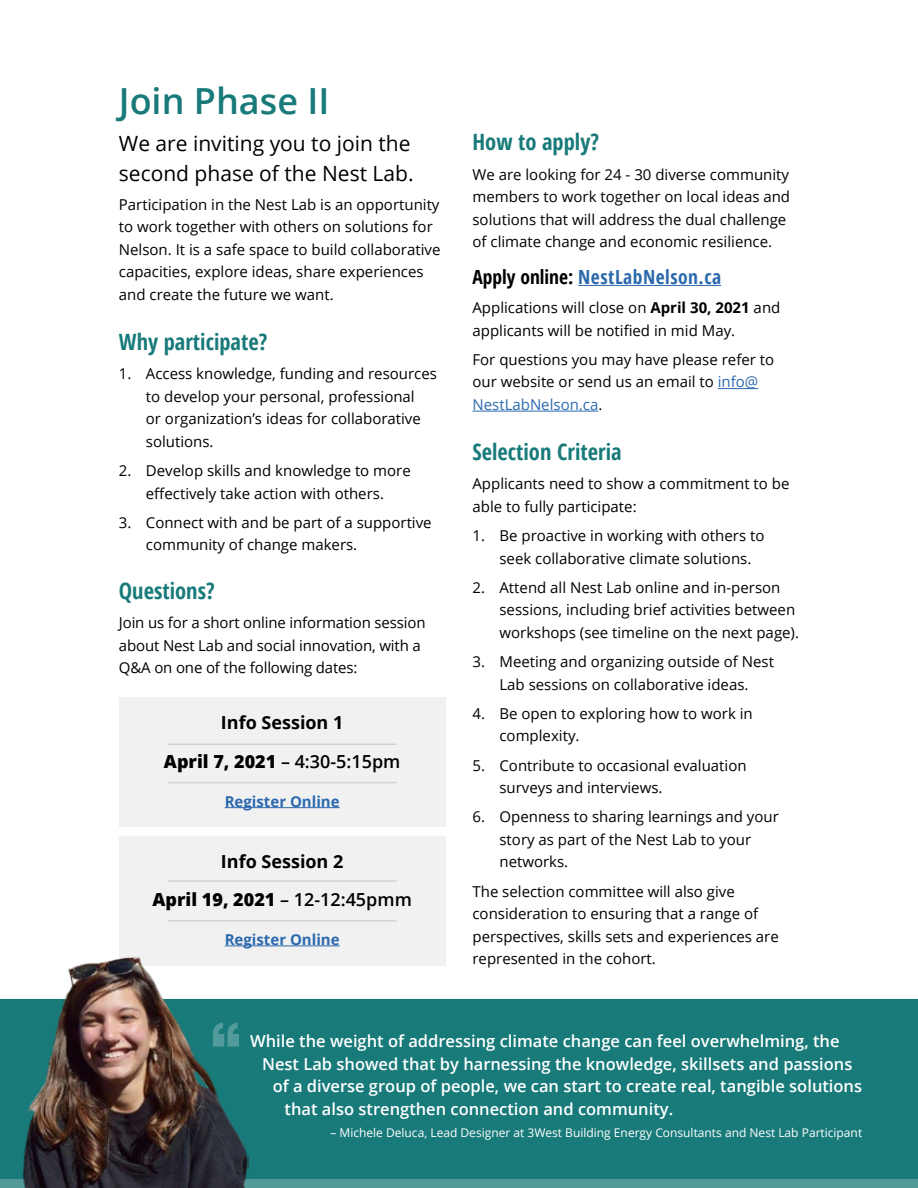
<style>
.page{position:relative;width:918px;height:1188px;background:#fff}
.page>*{position:absolute;margin:0;border:0;box-sizing:border-box;transform-origin:0 0}
.t1{font:600 36px "Open Sans";color:#197a7a}
.t2{font:700 condensed 22.5px "Open Sans";color:#197a7a}
.t3{font:21px/30px "Open Sans";color:#000}
.t4{font:700 condensed 19.5px "Open Sans";letter-spacing:.025em;color:#2b69ad}
.t5{font:700 18px/38.2px "Open Sans";color:#000;text-align:center}
.t6{font:600 16.5px "Open Sans";color:#fff}
.t7{font:15px/22.5px "Open Sans";color:#000}
.t8{font:700 15px "Open Sans";color:#2b69ad}
.t9{font:12px "Open Sans";color:#fff}
.s1{font-weight:800}
.s2{font-weight:600}
.s3{color:#000}
.s4{font-weight:700}
.s5{color:#2b69ad}
</style>
<div class="page">
<div style="left:119px;top:698px;width:327px;height:129px;background:#f1f1f2"></div>
<hr style="left:225px;top:807px;width:115px;height:1px;background:#2b69ad">
<hr style="left:168px;top:744px;width:229px;height:1px;background:#d1d3d4">
<hr style="left:168px;top:782px;width:229px;height:1px;background:#d1d3d4">
<div style="left:119px;top:836px;width:327px;height:130px;background:#f1f1f2"></div>
<hr style="left:225px;top:946px;width:115px;height:1px;background:#2b69ad">
<hr style="left:168px;top:880px;width:229px;height:2px;background:#d1d3d4">
<hr style="left:168px;top:920px;width:229px;height:2px;background:#d1d3d4">
<div style="left:0;top:999px;width:918px;height:189px;background:#197a7a"></div>
<div style="left:0;top:1180px;width:918px;height:8px;background:#539b9b"></div>
<img style="left:18px;top:945px;width:230px;height:243px">
<hr style="left:578px;top:285px;width:143px;height:1px;background:#2b69ad">
<hr style="left:718px;top:388px;width:40px;height:1px;background:#2b69ad">
<hr style="left:472px;top:411px;width:126px;height:1px;background:#2b69ad">
<svg style="left:213px;top:1023px;width:26px;height:24px"></svg>
<h1 class="t1" style="left:119px;top:76px;width:212px">Join Phase II</h1>
<h3 class="t3" style="left:119px;top:128px;width:296px">We are inviting you to join the second phase of the Nest Lab.</h3>
<p class="t7" style="left:119px;top:193px;width:323px">Participation in the Nest Lab is an opportunity to work together with others on solutions for Nelson. It is a safe space to build collaborative capacities, explore ideas, share experiences and create the future we want.</p>
<h2 class="t2" style="left:119px;top:326px;width:150px">Why participate?</h2>
<p class="t7" style="left:146px;top:362px;width:293px;text-indent:-27px">1. Access knowledge, funding and resources to develop your personal, professional<br>or organization’s ideas for collaborative solutions.</p>
<p class="t7" style="left:119px;top:459px;width:293px;text-align:center">2. Develop skills and knowledge to more effectively take action with others.</p>
<p class="t7" style="left:146px;top:511px;width:287px;text-indent:-27px">3. Connect with and be part of a supportive community of change makers.</p>
<h2 class="t2" style="left:119px;top:575px;width:97px">Questions?</h2>
<p class="t7" style="left:119px;top:611px;width:308px">Join us for a short online information session about Nest Lab and social innovation, with a<br>Q&amp;A on one of the following dates:</p>
<p class="t5" style="left:164px;top:703px;width:238px">Info Session 1<br><span class="s1">April 7, 2021</span> <span class="s2">– 4:30-5:15pm</span></p>
<p class="t8" style="left:225px;top:790px;width:117px">Register Online</p>
<p class="t5" style="left:153px;top:841px;width:261px">Info Session 2<br><span class="s1">April 19, 2021</span> <span class="s2">– 12-12:45pmm</span></p>
<p class="t8" style="left:225px;top:929px;width:117px">Register Online</p>
<h2 class="t2" style="left:472px;top:127px;width:128px">How to apply?</h2>
<p class="t7" style="left:472px;top:163px;width:319px">We are looking for 24 - 30 diverse community members to work together on local ideas and solutions that will address the dual challenge of climate change and economic resilience.</p>
<h3 class="t4" style="left:472px;top:263px;width:250px"><span class="s3">Apply online:</span> NestLabNelson.ca</h3>
<p class="t7" style="left:472px;top:296px;width:309px">Applications will close on <span class="s4">April 30, 2021</span> and applicants will be notified in mid May.</p>
<p class="t7" style="left:473px;top:348px;width:303px">For questions you may have please refer to our website or send us an email to <span class="s5">info@<br>NestLabNelson.ca</span>.</p>
<h2 class="t2" style="left:472px;top:436px;width:151px">Selection Criteria</h2>
<p class="t7" style="left:472px;top:472px;width:318px">Applicants need to show a commitment to be able to fully participate:</p>
<p class="t7" style="left:500px;top:524px;width:266px;text-indent:-27px">1. Be proactive in working with others to seek collaborative climate solutions.</p>
<p class="t7" style="left:500px;top:576px;width:301px;text-indent:-27px">2. Attend all Nest Lab online and in-person sessions, including brief activities between workshops (see timeline on the next page).</p>
<p class="t7" style="left:472px;top:650px;width:303px;text-align:center">3. Meeting and organizing outside of Nest<br>Lab sessions on collaborative ideas.</p>
<p class="t7" style="left:500px;top:702px;width:255px;text-indent:-27px">4. Be open to exploring how to work in complexity.</p>
<p class="t7" style="left:500px;top:754px;width:249px;text-indent:-27px">5. Contribute to occasional evaluation surveys and interviews.</p>
<p class="t7" style="left:500px;top:805px;width:281px;text-indent:-27px">6. Openness to sharing learnings and your story as part of the Nest Lab to your networks.</p>
<p class="t7" style="left:472px;top:880px;width:308px">The selection committee will also give consideration to ensuring that a range of perspectives, skills sets and experiences are represented in the cohort.</p>
<p class="t6" style="left:250px;top:1030px;width:591px">While the weight of addressing climate change can feel overwhelming, the</p>
<p class="t6" style="left:262px;top:1052px;width:592px">Nest Lab showed that by harnessing the knowledge, skillsets and passions</p>
<p class="t6" style="left:273px;top:1075px;width:591px">of a diverse group of people, we can start to create real, tangible solutions</p>
<p class="t6" style="left:285px;top:1097px;width:390px">that also strengthen connection and community.</p>
<p class="t9" style="left:330px;top:1124px;width:533px">– Michele Deluca, Lead Designer at 3West Building Energy Consultants and Nest Lab Participant</p>
</div>
